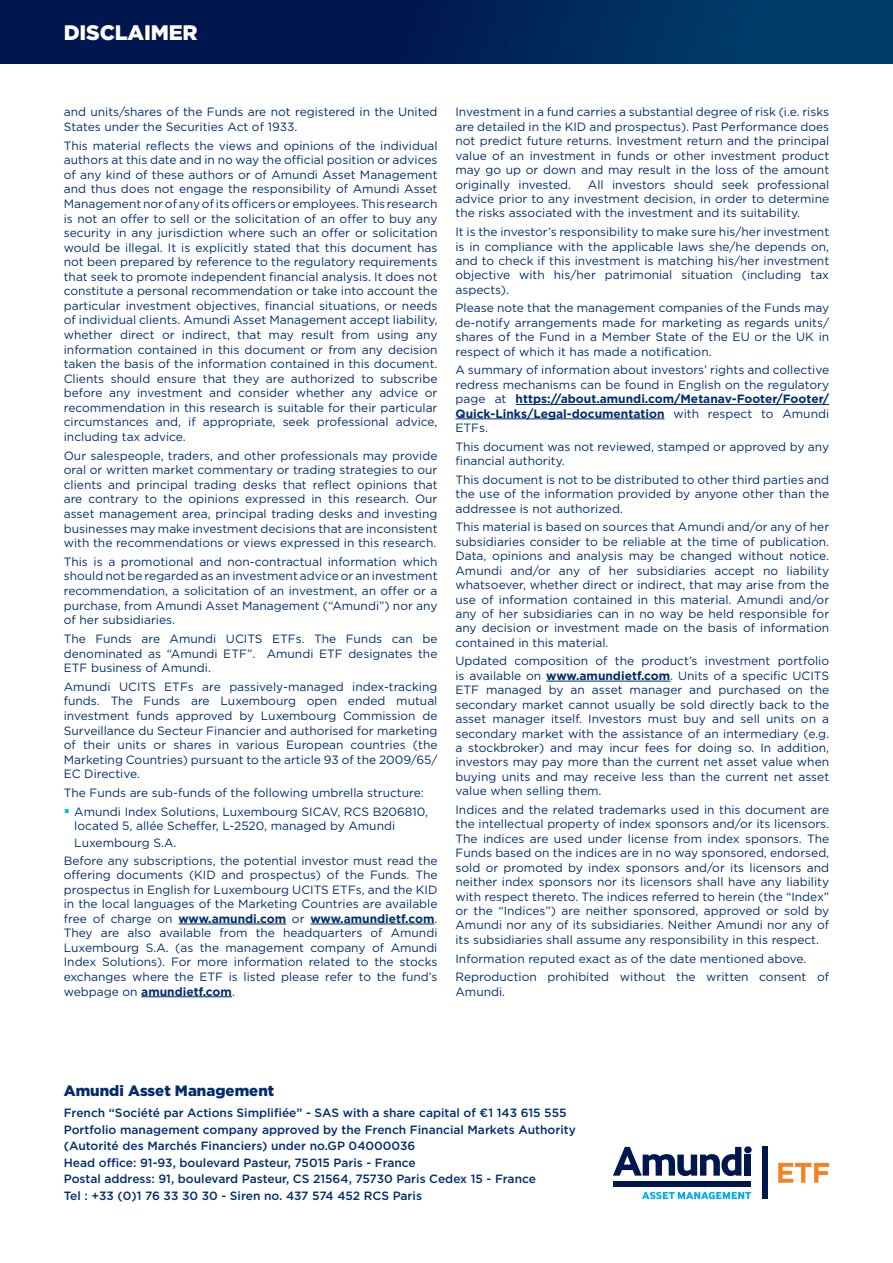
<style>
.page{position:relative;width:893px;height:1263px;background:#fff}
.page>*{position:absolute;margin:0;border:0;box-sizing:border-box;transform-origin:0 0}
.t1{font:900 21px "Gotham";letter-spacing:-.01em;color:#fff}
.t2{font:900 15px "Gotham";color:#002e6e}
.t3{font:12px/14.5px "Gotham";color:#002e6e;text-align:justify}
.t4{font:500 12px/16.5px "Gotham";color:#002e6e}
.s1{font-weight:700}
</style>
<div class="page">
<div style="left:0;top:0;width:893px;height:64px;background:linear-gradient(to right,#000a46,#003e6a)"></div>
<hr style="left:178px;top:924px;width:108px;height:1px;background:#002e6e">
<hr style="left:310px;top:924px;width:125px;height:1px;background:#002e6e">
<hr style="left:141px;top:996px;width:91px;height:1px;background:#002e6e">
<hr style="left:516px;top:404px;width:313px;height:1px;background:#002e6e">
<hr style="left:455px;top:419px;width:209px;height:1px;background:#002e6e">
<hr style="left:546px;top:681px;width:124px;height:1px;background:#002e6e">
<svg style="left:613px;top:1147px;width:128px;height:29px"></svg>
<div style="left:744px;top:1146px;width:8px;height:7px;background:#00164e;border-radius:50%"></div>
<div style="left:745px;top:1154px;width:6px;height:21px;background:#00164e"></div>
<div style="left:613px;top:1181px;width:138px;height:5px;background:#00164e"></div>
<svg style="left:642px;top:1192px;width:109px;height:7px"></svg>
<svg style="left:778px;top:1163px;width:51px;height:20px"></svg>
<div style="left:762px;top:1146px;width:5px;height:53px;background:#00164e"></div>
<h1 class="t1" style="left:64px;top:18px;width:135px">DISCLAIMER</h1>
<p class="t3" style="left:64px;top:105px;width:375px">and units/shares of the Funds are not registered in the United<br>States under the Securities Act of 1933.</p>
<p class="t3" style="left:64px;top:138px;width:375px">This material reflects the views and opinions of the individual authors at this date and in no way the official position or advices of any kind of these authors or of Amundi Asset Management and thus does not engage the responsibility of Amundi Asset Management nor of any of its officers or employees. This research is not an offer to sell or the solicitation of an offer to buy any security in any jurisdiction where such an offer or solicitation would be illegal. It is explicitly stated that this document has not been prepared by reference to the regulatory requirements that seek to promote independent financial analysis. It does not constitute a personal recommendation or take into account the particular investment objectives, financial situations, or needs of individual clients. Amundi Asset Management accept liability, whether direct or indirect, that may result from using any information contained in this document or from any decision taken the basis of the information contained in this document.<br>Clients should ensure that they are authorized to subscribe before any investment and consider whether any advice or recommendation in this research is suitable for their particular circumstances and, if appropriate, seek professional advice, including tax advice.</p>
<p class="t3" style="left:64px;top:448px;width:375px">Our salespeople, traders, and other professionals may provide oral or written market commentary or trading strategies to our clients and principal trading desks that reflect opinions that are contrary to the opinions expressed in this research. Our asset management area, principal trading desks and investing businesses may make investment decisions that are inconsistent with the recommendations or views expressed in this research.</p>
<p class="t3" style="left:64px;top:554px;width:375px">This is a promotional and non-contractual information which should not be regarded as an investment advice or an investment recommendation, a solicitation of an investment, an offer or a purchase, from Amundi Asset Management (“Amundi”) nor any of her subsidiaries.</p>
<p class="t3" style="left:64px;top:631px;width:375px">The Funds are Amundi UCITS ETFs. The Funds can be denominated as “Amundi ETF”. Amundi ETF designates the ETF business of Amundi.</p>
<p class="t3" style="left:64px;top:679px;width:375px">Amundi UCITS ETFs are passively-managed index-tracking funds. The Funds are Luxembourg open ended mutual investment funds approved by Luxembourg Commission de Surveillance du Secteur Financier and authorised for marketing of their units or shares in various European countries (the Marketing Countries) pursuant to the article 93 of the 2009/65/ EC Directive.</p>
<p class="t3" style="left:74px;top:783px;width:355px;line-height:18.9px;text-indent:-10px">The Funds are sub-funds of the following umbrella structure:<br>Amundi Index Solutions, Luxembourg SICAV, RCS B206810,</p>
<p class="t3" style="left:74px;top:818px;width:322px;line-height:16.4px">located 5, allée Scheffer, L-2520, managed by Amundi<br>Luxembourg S.A.</p>
<p class="t3" style="left:64px;top:853px;width:375px">Before any subscriptions, the potential investor must read the offering documents (KID and prospectus) of the Funds. The prospectus in English for Luxembourg UCITS ETFs, and the KID in the local languages of the Marketing Countries are available free of charge on <span class="s1">www.amundi.com</span> or <span class="s1">www.amundietf.com</span>.<br>They are also available from the headquarters of Amundi Luxembourg S.A. (as the management company of Amundi Index Solutions). For more information related to the stocks exchanges where the ETF is listed please refer to the fund’s webpage on <span class="s1">amundietf.com</span>.</p>
<p class="t3" style="left:455px;top:105px;width:375px">Investment in a fund carries a substantial degree of risk (i.e. risks are detailed in the KID and prospectus). Past Performance does not predict future returns. Investment return and the principal value of an investment in funds or other investment product may go up or down and may result in the loss of the amount originally invested.</p>
<p class="t3" style="left:455px;top:177px;width:375px;text-indent:132px">All investors should seek professional advice prior to any investment decision, in order to determine the risks associated with the investment and its suitability.</p>
<p class="t3" style="left:455px;top:224px;width:375px">It is the investor’s responsibility to make sure his/her investment is in compliance with the applicable laws she/he depends on, and to check if this investment is matching his/her investment objective with his/her patrimonial situation (including tax aspects).</p>
<p class="t3" style="left:455px;top:301px;width:375px">Please note that the management companies of the Funds may de-notify arrangements made for marketing as regards units/ shares of the Fund in a Member State of the EU or the UK in respect of which it has made a notification.</p>
<p class="t3" style="left:455px;top:363px;width:375px">A summary of information about investors’ rights and collective redress mechanisms can be found in English on the regulatory page at <span class="s1">https://about.amundi.com/Metanav-Footer/Footer/ Quick-Links/Legal-documentation</span> with respect to Amundi ETFs.</p>
<p class="t3" style="left:455px;top:439px;width:375px">This document was not reviewed, stamped or approved by any financial authority.</p>
<p class="t3" style="left:455px;top:472px;width:375px">This document is not to be distributed to other third parties and the use of the information provided by anyone other than the addressee is not authorized.</p>
<p class="t3" style="left:455px;top:520px;width:375px">This material is based on sources that Amundi and/or any of her subsidiaries consider to be reliable at the time of publication.<br>Data, opinions and analysis may be changed without notice.<br>Amundi and/or any of her subsidiaries accept no liability whatsoever, whether direct or indirect, that may arise from the use of information contained in this material. Amundi and/or any of her subsidiaries can in no way be held responsible for any decision or investment made on the basis of information contained in this material.</p>
<p class="t3" style="left:455px;top:654px;width:375px">Updated composition of the product’s investment portfolio is available on <span class="s1">www.amundietf.com</span>. Units of a specific UCITS ETF managed by an asset manager and purchased on the secondary market cannot usually be sold directly back to the asset manager itself. Investors must buy and sell units on a secondary market with the assistance of an intermediary (e.g. a stockbroker) and may incur fees for doing so. In addition, investors may pay more than the current net asset value when buying units and may receive less than the current net asset value when selling them.</p>
<p class="t3" style="left:455px;top:802px;width:375px">Indices and the related trademarks used in this document are the intellectual property of index sponsors and/or its licensors.<br>The indices are used under license from index sponsors. The Funds based on the indices are in no way sponsored, endorsed, sold or promoted by index sponsors and/or its licensors and neither index sponsors nor its licensors shall have any liability with respect thereto. The indices referred to herein (the “Index” or the “Indices”) are neither sponsored, approved or sold by Amundi nor any of its subsidiaries. Neither Amundi nor any of its subsidiaries shall assume any responsibility in this respect.</p>
<p class="t3" style="left:455px;top:949px;width:375px;line-height:18.6px">Information reputed exact as of the date mentioned above.<br>Reproduction prohibited without the written consent of</p>
<p class="t3" style="left:455px;top:984px;width:51px">Amundi.</p>
<p class="t2" style="left:64px;top:1081px;width:212px">Amundi Asset Management</p>
<p class="t4" style="left:64px;top:1104px;width:514px">French “Société par Actions Simplifiée” - SAS with a share capital of €1 143 615 555<br>Portfolio management company approved by the French Financial Markets Authority (Autorité des Marchés Financiers) under no.GP 04000036<br>Head office: 91-93, boulevard Pasteur, 75015 Paris - France<br>Postal address: 91, boulevard Pasteur, CS 21564, 75730 Paris Cedex 15 - France<br>Tel : +33 (0)1 76 33 30 30 - Siren no. 437 574 452 RCS Paris</p>
</div>
